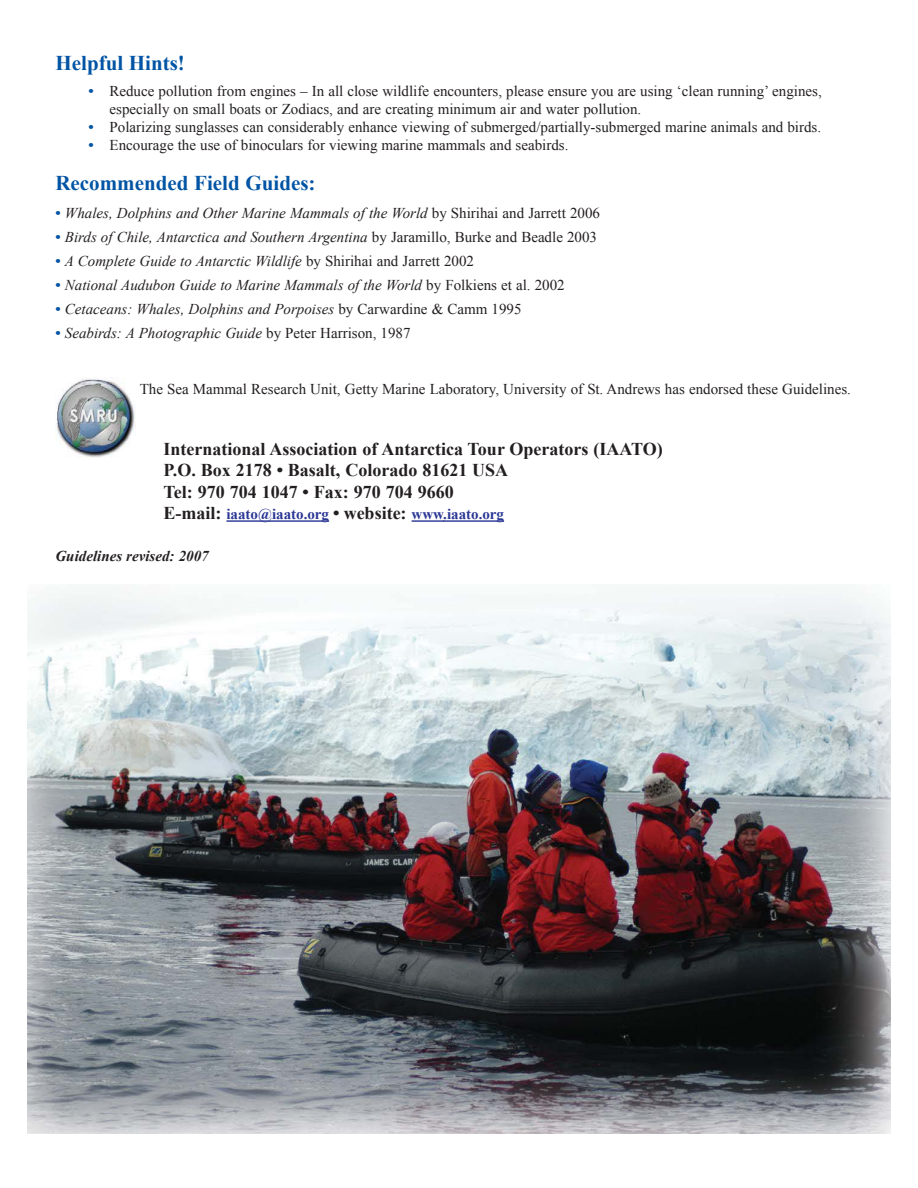
<style>
.page{position:relative;width:918px;height:1188px;background:#fff}
.page>*{position:absolute;margin:0;border:0;box-sizing:border-box;transform-origin:0 0}
.t1{font:700 21px "Times New Roman";color:#0054a4}
.t2{font:700 18px/21.6px "Times New Roman";color:#231f20}
.t3{font:15px/18px "Times New Roman";color:#231f20}
.t4{font:italic 15px "Times New Roman";color:#231f20}
.t5{font:700 15px "Times New Roman";color:#2b3795}
.t6{font:italic 700 15px "Times New Roman";color:#231f20}
.s1{font-weight:700;color:#0054a4}
.s2{font-weight:700;font-style:normal;color:#0054a4}
.s3{font-style:normal}
.s4{font-size:18px;color:#231f20}
</style>
<div class="page">
<hr style="left:226px;top:520px;width:103px;height:2px;background:#2b3795">
<hr style="left:412px;top:520px;width:32px;height:2px;background:#2b3795">
<hr style="left:443px;top:520px;width:61px;height:2px;background:#2b3795">
<img style="left:27px;top:587px;width:864px;height:547px">
<img style="left:55px;top:379px;width:80px;height:78px">
<p class="t1" style="left:56px;top:49px;width:131px">Helpful Hints!</p>
<p class="t3" style="left:110px;top:81px;width:714px;text-indent:-21px"><span class="s1">•</span> Reduce pollution from engines – In all close wildlife encounters, please ensure you are using ‘clean running’ engines, especially on small boats or Zodiacs, and are creating minimum air and water pollution.</p>
<p class="t3" style="left:88px;top:117px;width:734px"><span class="s1">•</span> Polarizing sunglasses can considerably enhance viewing of submerged/partially-submerged marine animals and birds.</p>
<p class="t3" style="left:88px;top:135px;width:482px"><span class="s1">•</span> Encourage the use of binoculars for viewing marine mammals and seabirds.</p>
<p class="t1" style="left:56px;top:168px;width:262px">Recommended Field Guides:</p>
<p class="t4" style="left:56px;top:203px;width:546px"><span class="s2">•</span> Whales, Dolphins and Other Marine Mammals of the World <span class="s3">by Shirihai and Jarrett 2006</span></p>
<p class="t4" style="left:56px;top:227px;width:543px"><span class="s2">•</span> Birds of Chile, Antarctica and Southern Argentina <span class="s3">by Jaramillo, Burke and Beadle 2003</span></p>
<p class="t4" style="left:56px;top:251px;width:420px"><span class="s2">•</span> A Complete Guide to Antarctic Wildlife <span class="s3">by Shirihai and Jarrett 2002</span></p>
<p class="t4" style="left:56px;top:275px;width:511px"><span class="s2">•</span> National Audubon Guide to Marine Mammals of the World <span class="s3">by Folkiens et al. 2002</span></p>
<p class="t4" style="left:56px;top:299px;width:468px"><span class="s2">•</span> Cetaceans: Whales, Dolphins and Porpoises <span class="s3">by Carwardine &amp; Camm 1995</span></p>
<p class="t4" style="left:56px;top:323px;width:357px"><span class="s2">•</span> Seabirds: A Photographic Guide <span class="s3">by Peter Harrison, 1987</span></p>
<p class="t3" style="left:140px;top:380px;width:713px">The Sea Mammal Research Unit, Getty Marine Laboratory, University of St. Andrews has endorsed these Guidelines.</p>
<p class="t2" style="left:164px;top:437px;width:501px">International Association of Antarctica Tour Operators (IAATO)<br>P.O. Box 2178 • Basalt, Colorado 81621 USA<br>Tel: 970 704 1047 • Fax: 970 704 9660</p>
<p class="t5" style="left:164px;top:504px;width:342px"><span class="s4">E-mail:</span> iaato@iaato.org <span class="s4">• website:</span> www.iaato.org</p>
<p class="t6" style="left:56px;top:545px;width:155px">Guidelines revised: 2007</p>
</div>
